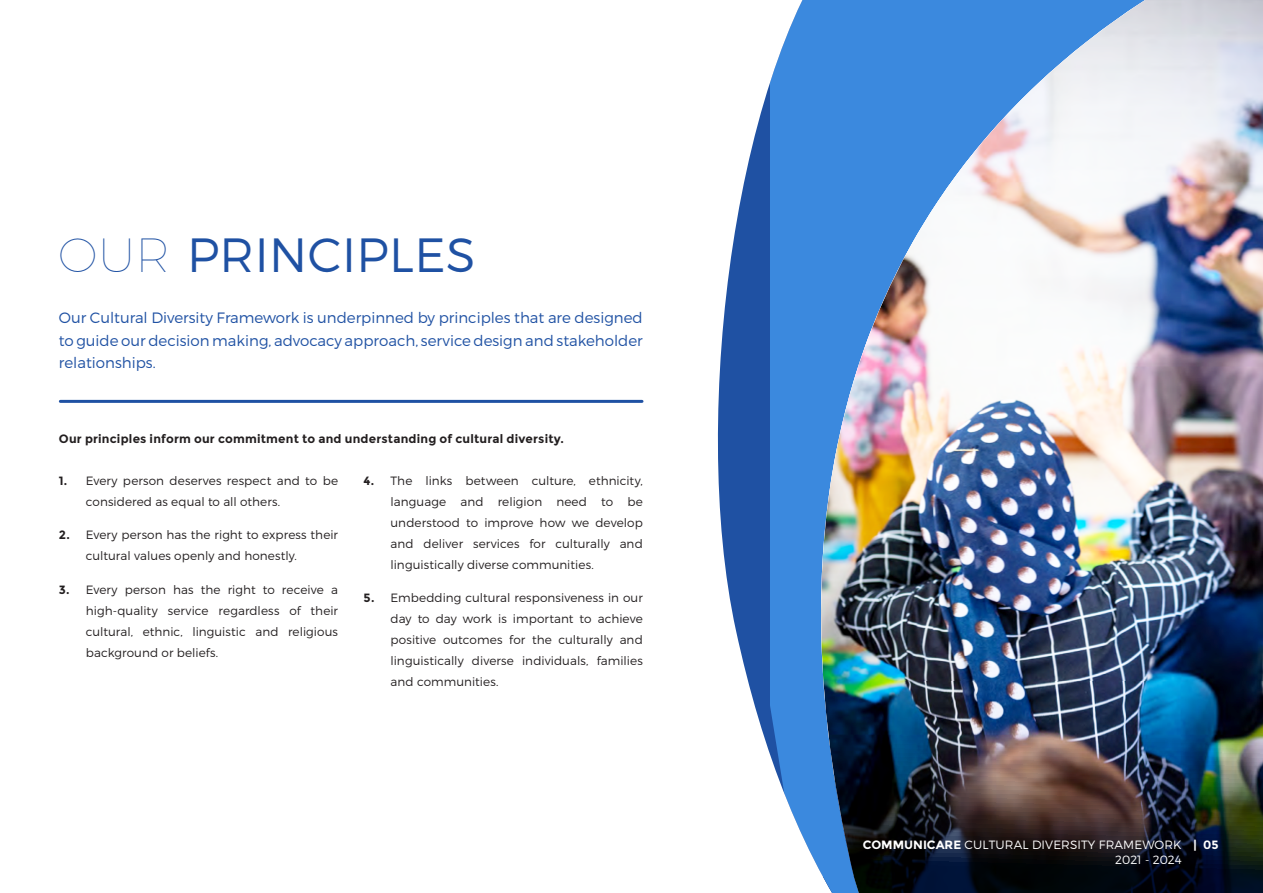
<style>
.page{position:relative;width:1263px;height:893px;background:#fff}
.page>*{position:absolute;margin:0;border:0;box-sizing:border-box;transform-origin:0 0}
.t1{font:300 48px "Montserrat";letter-spacing:.01em;color:#1f51a3}
.t2{font:300 15px/22.5px "Montserrat";color:#1f51a3;text-align:justify}
.t3{font:300 12px/21px "Montserrat";letter-spacing:.005em;color:#231f20;text-align:justify}
.t4{font:700 12px "Montserrat";letter-spacing:.015em;color:#231f20}
.t5{font:300 12px/15px "Montserrat";letter-spacing:.01em;color:#fff;text-align:right}
.t6{font:700 12px "Montserrat";color:#fff}
.s1{font-weight:100}
.s2{font-weight:700}
</style>
<div class="page">
<svg style="left:717px;top:183px;width:27px;height:482px;fill:#1f51a3"></svg>
<svg style="left:744px;top:83px;width:26px;height:671px;background:#3d68af"></svg>
<img style="left:770px;top:0;width:493px;height:877px">
<img style="left:823px;top:682px;width:440px;height:211px">
<hr style="left:60px;top:400px;width:582px;height:3px;background:#1f51a3">
<p class="t1" style="left:58px;top:225px;width:419px"><span class="s1">OUR</span> PRINCIPLES</p>
<p class="t2" style="left:59px;top:307px;width:585px">Our Cultural Diversity Framework is underpinned by principles that are designed to guide our decision making, advocacy approach, service design and stakeholder relationships.</p>
<p class="t4" style="left:59px;top:431px;width:507px">Our principles inform our commitment to and understanding of cultural diversity.</p>
<p class="t3" style="left:86px;top:470px;width:254px;text-indent:-27px"><span class="s2">1.</span> Every person deserves respect and to be considered as equal to all others.</p>
<p class="t3" style="left:86px;top:524px;width:254px;text-indent:-27px"><span class="s2">2.</span> Every person has the right to express their cultural values openly and honestly.</p>
<p class="t3" style="left:86px;top:579px;width:254px;text-indent:-27px"><span class="s2">3.</span> Every person has the right to receive a high-quality service regardless of their cultural, ethnic, linguistic and religious background or beliefs.</p>
<p class="t3" style="left:391px;top:470px;width:254px;text-indent:-27px"><span class="s2">4.</span> The links between culture, ethnicity, language and religion need to be understood to improve how we develop and deliver services for culturally and linguistically diverse communities.</p>
<p class="t3" style="left:391px;top:587px;width:254px;text-indent:-27px"><span class="s2">5.</span> Embedding cultural responsiveness in our day to day work is important to achieve positive outcomes for the culturally and linguistically diverse individuals, families and communities.</p>
<p class="t5" style="left:863px;top:837px;width:320px"><span class="s2">COMMUNICARE</span> CULTURAL DIVERSITY FRAMEWORK<br>2021 - 2024</p>
<p class="t6" style="left:1193px;top:837px;width:27px">| 05</p>
</div>
